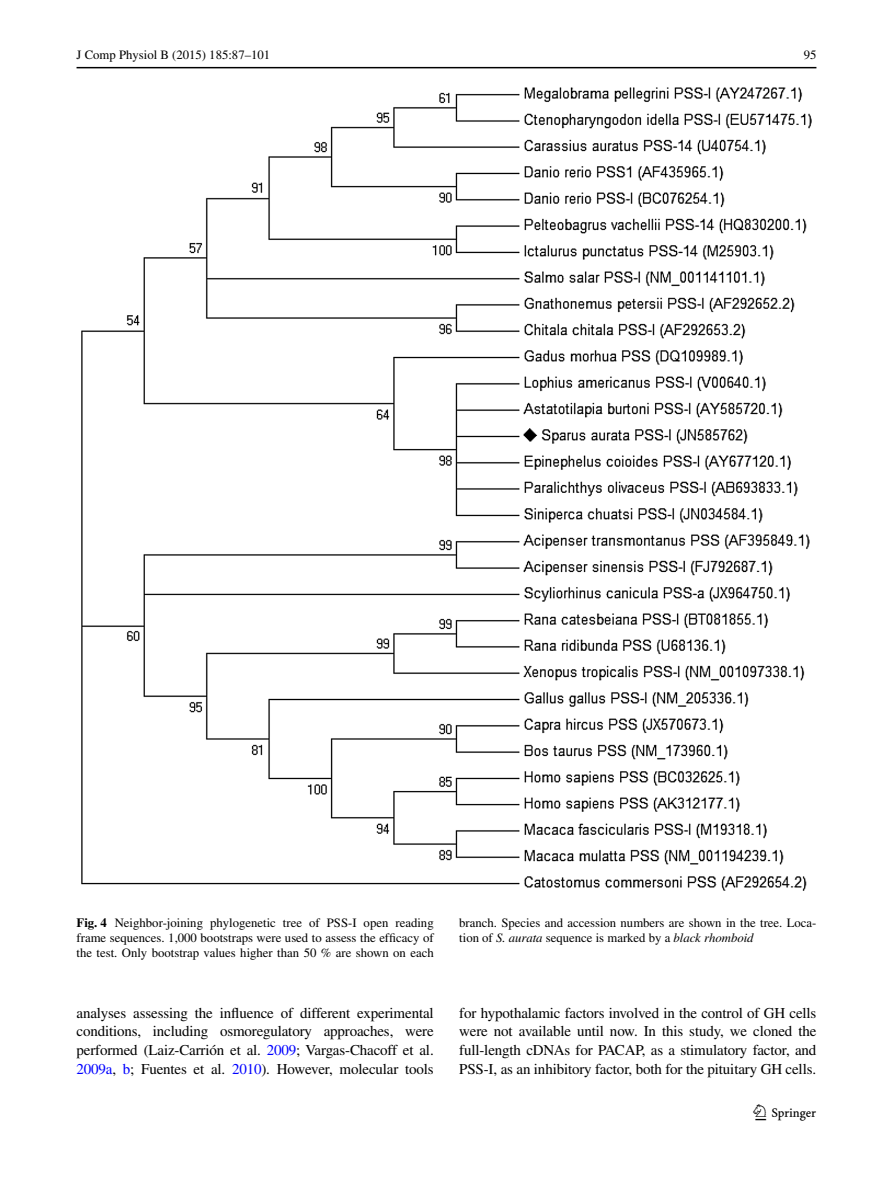
<style>
.page{position:relative;width:893px;height:1187px;background:#fff}
.page>*{position:absolute;margin:0;border:0;box-sizing:border-box;transform-origin:0 0}
.t1{font:22.5px "Springnew";color:#000}
.t2{font:15px/18.8px "Times";letter-spacing:-.01em;color:#000;text-align:justify}
.t3{font:12.75px/15px "Times";color:#000;text-align:justify}
.s1{font-weight:700}
.s2{font-style:italic}
.s3{color:#00f}
</style>
<div class="page">
<hr style="left:77px;top:67px;width:739px;height:1px;background:#000">
<img style="left:81px;top:87px;width:731px;height:804px">
<p class="t3" style="left:77px;top:48px;width:195px">J Comp Physiol B (2015) 185:87–101</p>
<p class="t3" style="left:804px;top:48px;width:14px">95</p>
<p class="t3" style="left:77px;top:914px;width:359px"><span class="s1">Fig. 4</span> Neighbor-joining phylogenetic tree of PSS-I open reading frame sequences. 1,000 bootstraps were used to assess the efficacy of the test. Only bootstrap values higher than 50 % are shown on each</p>
<p class="t3" style="left:459px;top:914px;width:359px">branch. Species and accession numbers are shown in the tree. Loca&shy;tion of <span class="s2">S. aurata</span> sequence is marked by a <span class="s2">black rhomboid</span></p>
<p class="t2" style="left:77px;top:1002px;width:359px">analyses assessing the influence of different experimental conditions, including osmoregulatory approaches, were performed (Laiz-Carrión et al. <span class="s3">2009</span>; Vargas-Chacoff et al.<br><span class="s3">2009a</span>, <span class="s3">b</span>; Fuentes et al. <span class="s3">2010</span>). However, molecular tools</p>
<p class="t2" style="left:459px;top:1002px;width:359px">for hypothalamic factors involved in the control of GH cells were not available until now. In this study, we cloned the full-length cDNAs for PACAP, as a stimulatory factor, and PSS-I, as an inhibitory factor, both for the pituitary GH cells.</p>
<h1 class="t1" style="left:755px;top:1104px;width:62px">1 3</h1>
</div>
